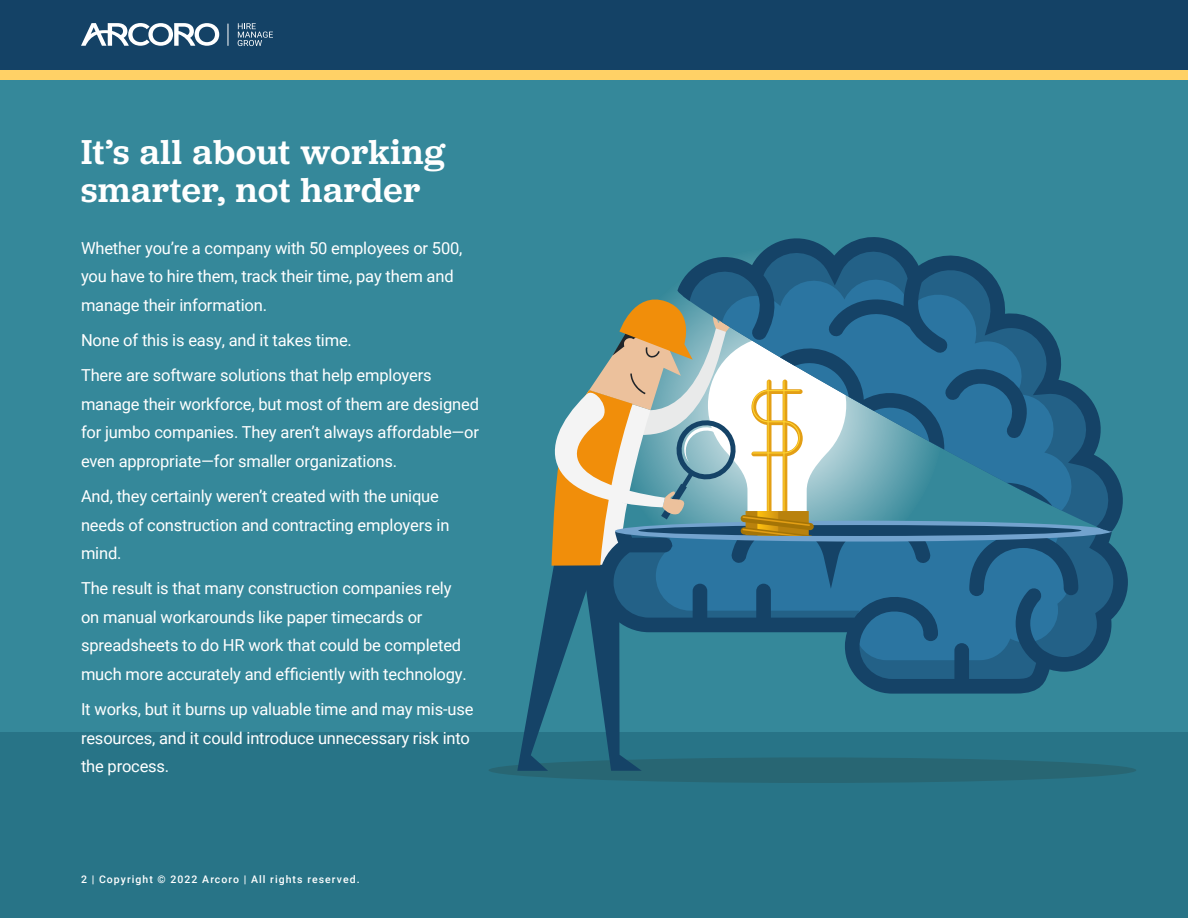
<style>
.page{position:relative;width:1188px;height:918px;background:#35889a}
.page>*{position:absolute;margin:0;border:0;box-sizing:border-box;transform-origin:0 0}
.Blue_Section_Header{font:500 36px/37.5px "Jubilat";letter-spacing:.025em;color:#fff}
.Body_Style_1{font:16.5px/28.5px "Roboto";letter-spacing:-.01em;color:#fff}
.t1{font:500 10.5px "Roboto";letter-spacing:.1em;color:#fff}
</style>
<div class="page">
<div style="left:0;top:733px;width:1188px;height:185px;background:#287487"></div>
<div style="left:489px;top:757px;width:647px;height:26px;background:#286673;border-radius:50%"></div>
<svg style="left:857px;top:532px;width:271px;height:162px;background:#24668b"></svg>
<svg style="left:897px;top:542px;width:34px;height:22px"></svg>
<svg style="left:969px;top:537px;width:109px;height:59px;background:#22618a"></svg>
<div style="left:615px;top:521px;width:497px;height:21px;background:#73a3ce;border-radius:50%"></div>
<div style="left:638px;top:525px;width:443px;height:11px;background:#154367;border-radius:50%"></div>
<svg style="left:678px;top:237px;width:445px;height:295px"></svg>
<svg style="left:517px;top:290px;width:340px;height:481px"></svg>
<div style="left:0;top:69px;width:1188px;height:11px;background:#ffd166"></div>
<div style="left:0;top:0;width:1188px;height:69px;background:#144266"></div>
<svg style="left:238px;top:23px;width:35px;height:23px"></svg>
<svg style="left:227px;top:24px;width:1px;height:21px"></svg>
<svg style="left:81px;top:23px;width:138px;height:23px"></svg>
<p class="Blue_Section_Header" style="left:81px;top:132px;width:365px">It’s all about working smarter, not harder</p>
<p class="Body_Style_1" style="left:81px;top:233px;width:383px">Whether you’re a company with 50 employees or 500, you have to hire them, track their time, pay them and manage their information.</p>
<p class="Body_Style_1" style="left:81px;top:325px;width:272px">None of this is easy, and it takes time.</p>
<p class="Body_Style_1" style="left:81px;top:361px;width:400px">There are software solutions that help employers manage their workforce, but most of them are designed for jumbo companies. They aren’t always affordable—or even appropriate—for smaller organizations.</p>
<p class="Body_Style_1" style="left:81px;top:481px;width:370px">And, they certainly weren’t created with the unique needs of construction and contracting employers in mind.</p>
<p class="Body_Style_1" style="left:81px;top:574px;width:387px">The result is that many construction companies rely on manual workarounds like paper timecards or spreadsheets to do HR work that could be completed much more accurately and efficiently with technology.</p>
<p class="Body_Style_1" style="left:81px;top:694px;width:394px">It works, but it burns up valuable time and may mis-use resources, and it could introduce unnecessary risk into the process.</p>
<p class="t1" style="left:81px;top:872px;width:280px">2 | Copyright © 2022 Arcoro | All rights reserved.</p>
</div>
